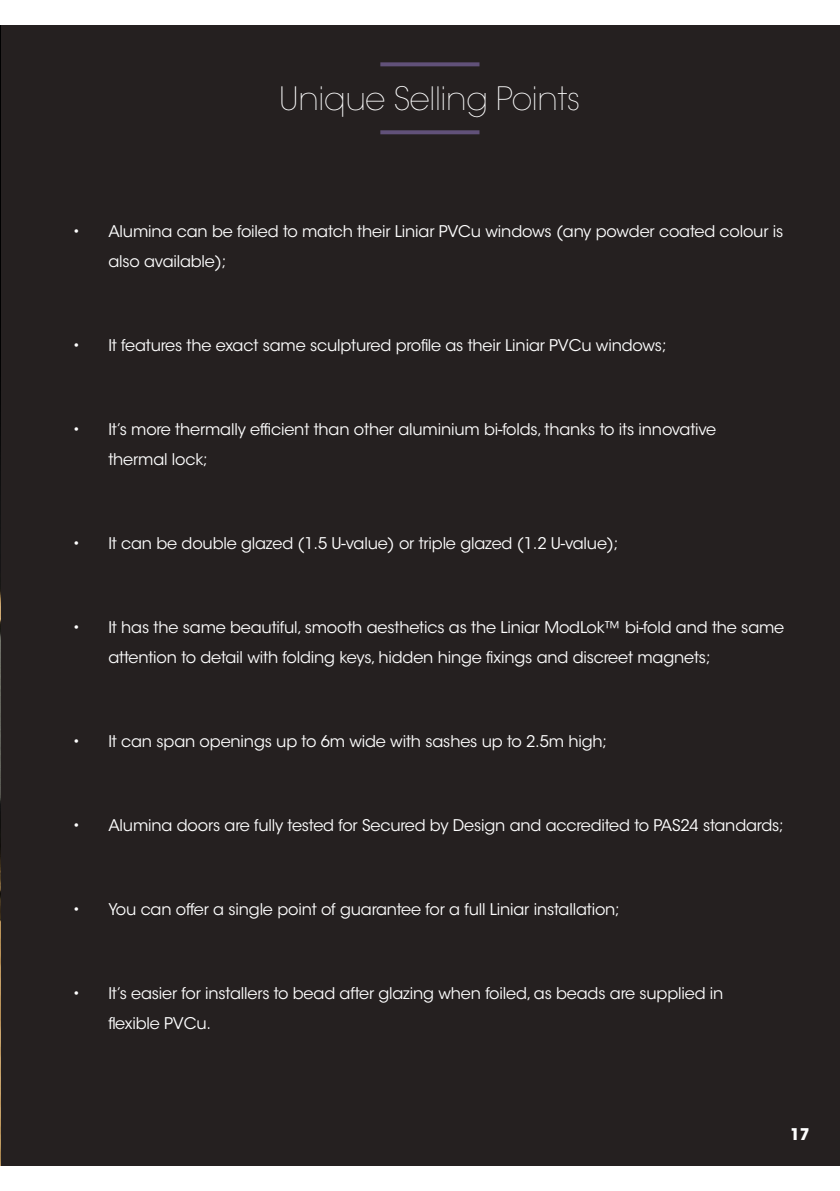
<style>
.page{position:relative;width:840px;height:1191px;background:#fff}
.page>*{position:absolute;margin:0;border:0;box-sizing:border-box;transform-origin:0 0}
.t1{font:200 32px "ITC Avant Garde Std";letter-spacing:-.01em;color:#fff}
.t2{font:16px/30px "ITC Avant Garde Std";letter-spacing:-.01em;color:#fff}
.Main_Text{font:700 16px "ITC Avant Garde Pro";color:#fff}
</style>
<div class="page">
<div style="left:1px;top:25px;width:838px;height:1141px;background:#252020"></div>
<svg style="left:380px;top:62px;width:99px;height:4px"></svg>
<svg style="left:380px;top:130px;width:99px;height:4px"></svg>
<img style="left:0;top:25px;width:1px;height:1141px">
<p class="t1" style="left:279px;top:80px;width:302px">Unique Selling Points</p>
<p class="t2" style="left:108px;top:216px;width:676px;text-indent:-36px">• Alumina can be foiled to match their Liniar PVCu windows (any powder coated colour is also available);</p>
<p class="t2" style="left:72px;top:330px;width:595px">• It features the exact same sculptured profile as their Liniar PVCu windows;</p>
<p class="t2" style="left:108px;top:414px;width:609px;text-indent:-36px">• It’s more thermally efficient than other aluminium bi-folds, thanks to its innovative thermal lock;</p>
<p class="t2" style="left:72px;top:528px;width:547px">• It can be double glazed (1.5 U-value) or triple glazed (1.2 U-value);</p>
<p class="t2" style="left:108px;top:612px;width:677px;text-indent:-36px">• It has the same beautiful, smooth aesthetics as the Liniar ModLok™ bi-fold and the same attention to detail with folding keys, hidden hinge fixings and discreet magnets;</p>
<p class="t2" style="left:72px;top:726px;width:536px">• It can span openings up to 6m wide with sashes up to 2.5m high;</p>
<p class="t2" style="left:72px;top:810px;width:712px">• Alumina doors are fully tested for Secured by Design and accredited to PAS24 standards;</p>
<p class="t2" style="left:72px;top:894px;width:548px">• You can offer a single point of guarantee for a full Liniar installation;</p>
<p class="t2" style="left:108px;top:978px;width:616px;text-indent:-36px">• It’s easier for installers to bead after glazing when foiled, as beads are supplied in flexible PVCu.</p>
<p class="Main_Text" style="left:789px;top:1123px;width:21px">17</p>
</div>
